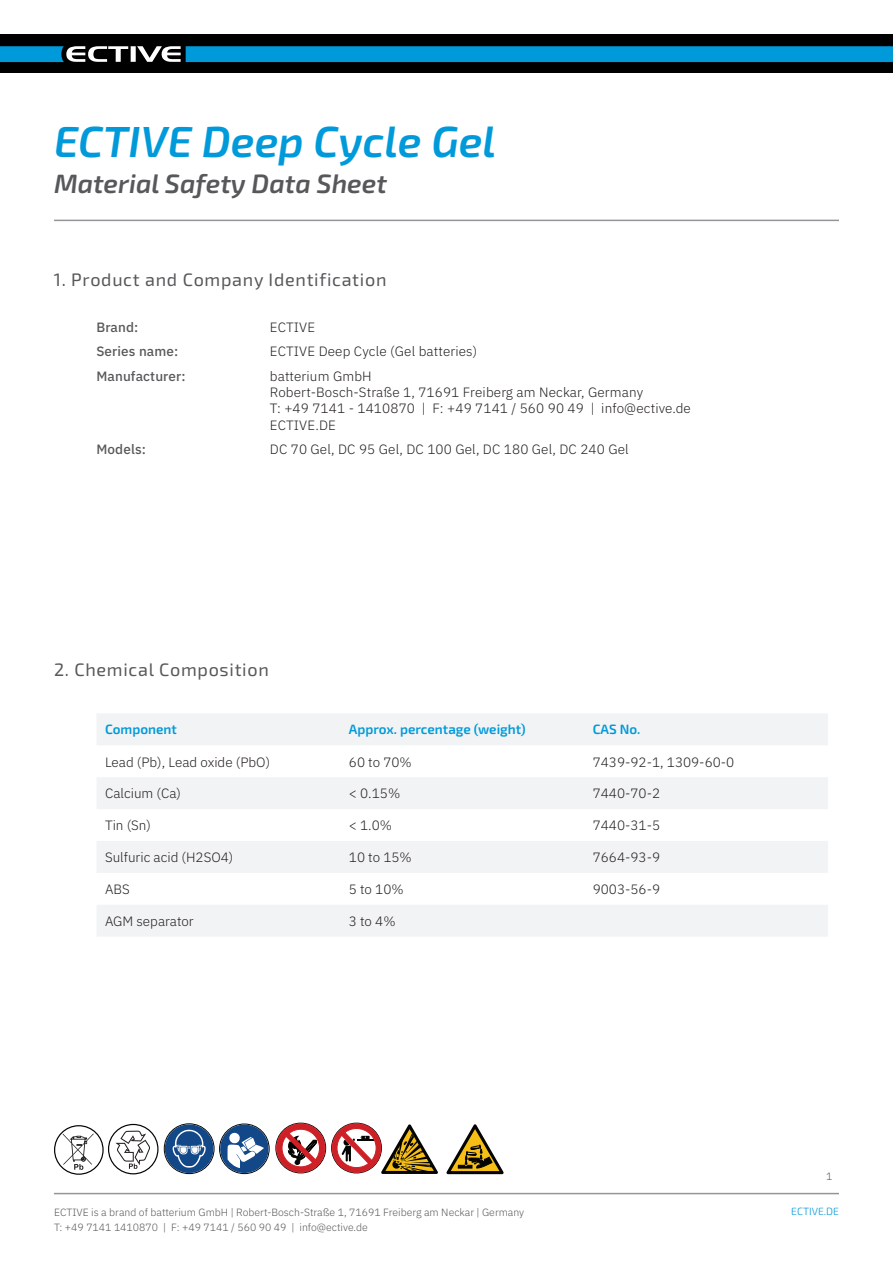
<style>
.page{position:relative;width:893px;height:1263px;background:#fff}
.page>*{position:absolute;margin:0;border:0;box-sizing:border-box;transform-origin:0 0}
.t1{font:italic 600 43.5px "Exo 2";color:#009ada}
.t2{font:italic 600 26.55px "Exo 2";color:#57585a}
.t3{font:18px "Exo 2";letter-spacing:.04em;color:#57585a}
.t4{font:300 13.5px/16.2px "IBM Plex Sans";letter-spacing:.01em;color:#231f20}
.t5{font:600 13.5px "Exo 2";color:#009ada}
.t6{font:500 13.5px "IBM Plex Sans";letter-spacing:.01em;color:#57585a}
.t7{font:300 10.5px/15px "IBM Plex Sans";color:#57585a}
.t8{font:300 10.5px "Exo 2";color:#009ada}
</style>
<div class="page">
<div style="left:0;top:35px;width:893px;height:38px;background:#000"></div>
<svg style="left:0;top:46px;width:181px;height:16px"></svg>
<div style="left:186px;top:46px;width:707px;height:16px;background:#009ada"></div>
<hr style="left:54px;top:1193px;width:785px;height:1px;background:#939598">
<svg style="left:97px;top:714px;width:731px;height:222px;fill:#f2f3f4"></svg>
<div style="left:54px;top:1125px;width:50px;height:50px;border:1px solid #040503;border-radius:50%"></div>
<svg style="left:63px;top:1133px;width:31px;height:37px"></svg>
<svg style="left:165px;top:1124px;width:48px;height:49px"></svg>
<svg style="left:219px;top:1124px;width:50px;height:49px"></svg>
<svg style="left:276px;top:1124px;width:49px;height:48px"></svg>
<svg style="left:446px;top:1124px;width:58px;height:50px"></svg>
<svg style="left:332px;top:1123px;width:106px;height:51px"></svg>
<div style="left:108px;top:1124px;width:51px;height:50px;border:1px solid #040503;border-radius:50%"></div>
<svg style="left:115px;top:1131px;width:36px;height:38px"></svg>
<hr style="left:54px;top:220px;width:785px;height:1px;background:#939598">
<p class="t1" style="left:54px;top:116px;width:444px">ECTIVE Deep Cycle Gel</p>
<p class="t2" style="left:54px;top:168px;width:334px">Material Safety Data Sheet</p>
<p class="t3" style="left:54px;top:269px;width:334px">1. Product and Company Identification</p>
<p class="t6" style="left:96px;top:316px;width:44px">Brand:</p>
<p class="t4" style="left:270px;top:318px;width:47px">ECTIVE</p>
<p class="t6" style="left:96px;top:341px;width:84px">Series name:</p>
<p class="t4" style="left:270px;top:342px;width:209px">ECTIVE Deep Cycle (Gel batteries)</p>
<p class="t6" style="left:96px;top:366px;width:91px">Manufacturer:</p>
<p class="t4" style="left:270px;top:367px;width:422px">batterium GmbH<br>Robert-Bosch-Straße 1, 71691 Freiberg am Neckar, Germany<br>T: +49 7141 - 1410870 | F: +49 7141 / 560 90 49 | info@ective.de ECTIVE.DE</p>
<p class="t6" style="left:96px;top:439px;width:51px">Models:</p>
<p class="t4" style="left:270px;top:440px;width:360px">DC 70 Gel, DC 95 Gel, DC 100 Gel, DC 180 Gel, DC 240 Gel</p>
<p class="t3" style="left:54px;top:659px;width:216px">2. Chemical Composition</p>
<p class="t5" style="left:105px;top:721px;width:73px">Component</p>
<p class="t5" style="left:349px;top:721px;width:178px">Approx. percentage (weight)</p>
<p class="t5" style="left:593px;top:721px;width:49px">CAS No.</p>
<p class="t4" style="left:105px;top:752px;width:167px">Lead (Pb), Lead oxide (PbO)</p>
<p class="t4" style="left:349px;top:752px;width:64px">60 to 70%</p>
<p class="t4" style="left:593px;top:752px;width:143px">7439-92-1, 1309-60-0</p>
<p class="t4" style="left:105px;top:784px;width:78px">Calcium (Ca)</p>
<p class="t4" style="left:349px;top:784px;width:53px">&lt; 0.15%</p>
<p class="t4" style="left:593px;top:784px;width:69px">7440-70-2</p>
<p class="t4" style="left:105px;top:816px;width:48px">Tin (Sn)</p>
<p class="t4" style="left:349px;top:816px;width:45px">&lt; 1.0%</p>
<p class="t4" style="left:593px;top:816px;width:69px">7440-31-5</p>
<p class="t4" style="left:105px;top:848px;width:130px">Sulfuric acid (H2SO4)</p>
<p class="t4" style="left:349px;top:848px;width:64px">10 to 15%</p>
<p class="t4" style="left:593px;top:848px;width:69px">7664-93-9</p>
<p class="t4" style="left:105px;top:880px;width:26px">ABS</p>
<p class="t4" style="left:349px;top:880px;width:56px">5 to 10%</p>
<p class="t4" style="left:593px;top:880px;width:69px">9003-56-9</p>
<p class="t4" style="left:105px;top:912px;width:90px">AGM separator</p>
<p class="t4" style="left:349px;top:912px;width:48px">3 to 4%</p>
<p class="t7" style="left:826px;top:1168px;width:8px">1</p>
<p class="t7" style="left:54px;top:1204px;width:472px">ECTIVE is a brand of batterium GmbH | Robert-Bosch-Straße 1, 71691 Freiberg am Neckar | Germany<br>T: +49 7141 1410870 | F: +49 7141 / 560 90 49 | info@ective.de</p>
<p class="t8" style="left:791px;top:1205px;width:49px">ECTIVE.DE</p>
</div>
